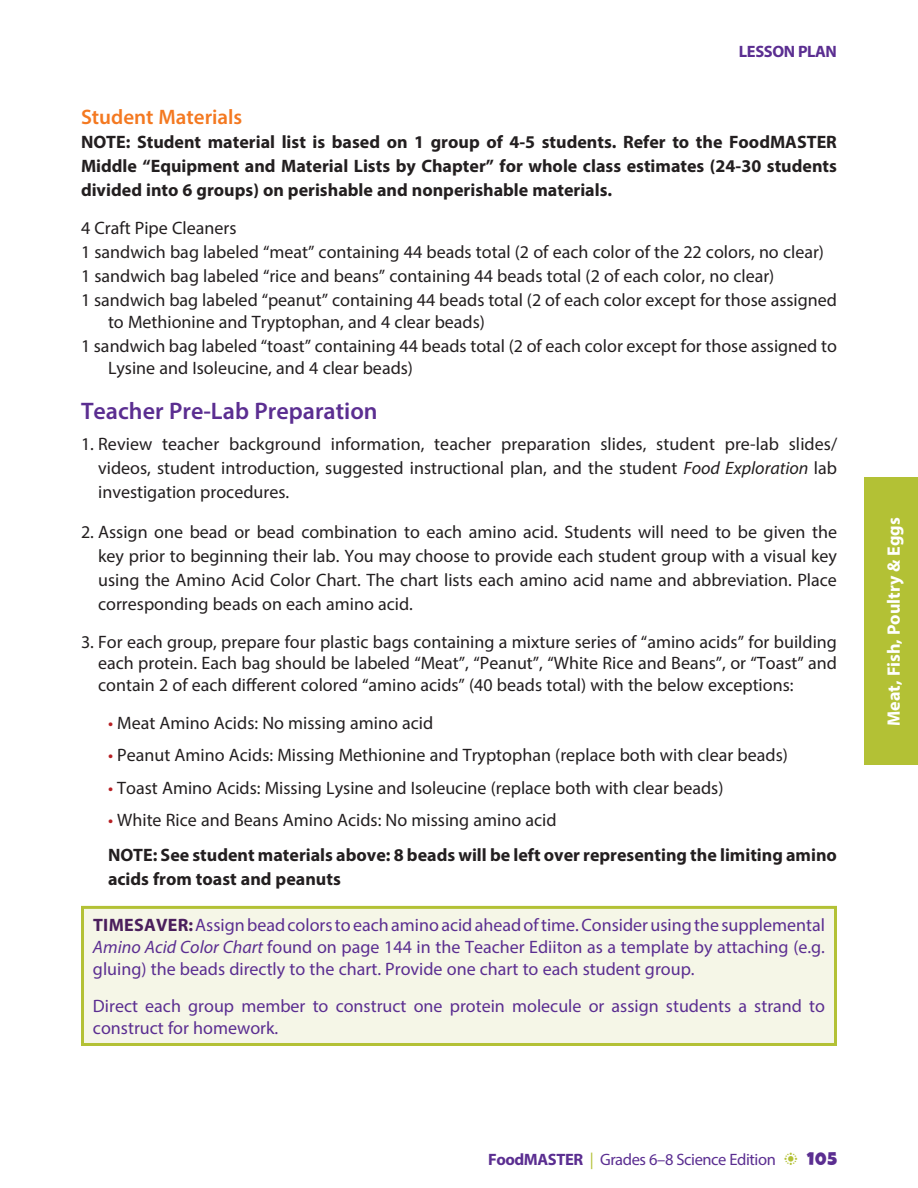
<style>
.page{position:relative;width:918px;height:1188px;background:#fff}
.page>*{position:absolute;margin:0;border:0;box-sizing:border-box;transform-origin:0 0}
.Lab_Sub_headers{font:600 24px "Myriad Pro";color:#5b2e91}
.Lab_Sub-Sub_Heads{font:600 21px "Myriad Pro";color:#f47921}
.body{font:18px/24px "Myriad Pro";color:#231f20;text-align:justify}
.body_list_level_1{font:18px/21.6px "Myriad Pro";color:#231f20}
.t1{font:18px/21.6px "Myriad Pro";color:#5b2e91;text-align:justify}
.body_list_level_2{font:18px "Myriad Pro";color:#231f20}
.body-2{font:700 18px/24px "Myriad Pro";color:#231f20;text-align:justify}
.body_list_level_2-2{font:700 18px/24px "Myriad Pro";color:#231f20}
.t2{font:700 18px "Myriad Pro";color:#fff}
.t3{font:16.5px "Myriad Pro";letter-spacing:-.025em;color:#5b2e91}
.t4{font:700 16.5px "Myriad Pro";letter-spacing:-.025em;color:#5b2e91}
.s1{font-style:italic}
.s2{color:#b62024}
.s3{font-weight:700;color:#4a1f5c}
.s4{font-weight:700}
.s5{color:#b3c135}
.s6{font-family:"Monotype Sorts";font-size:18px;color:#b3c135}
.s7{font-family:"Luckiest Guy";font-size:18px}
</style>
<div class="page">
<div style="left:864px;top:477px;width:54px;height:287px;background:#b3c135"></div>
<div style="left:82px;top:907px;width:754px;height:137px;background:#f5f6e7"></div>
<div style="left:81px;top:906px;width:756px;height:140px;border:3px solid #b3c135"></div>
<p class="t4" style="left:739px;top:41px;width:100px">LESSON PLAN</p>
<p class="Lab_Sub-Sub_Heads" style="left:81px;top:103px;width:163px">Student Materials</p>
<p class="body-2" style="left:81px;top:129px;width:758px">NOTE: Student material list is based on 1 group of 4-5 students. Refer to the FoodMASTER Middle “Equipment and Material Lists by Chapter” for whole class estimates (24-30 students divided into 6 groups) on perishable and nonperishable materials.</p>
<p class="body_list_level_1" style="left:81px;top:216px;width:157px">4 Craft Pipe Cleaners</p>
<p class="body_list_level_1" style="left:81px;top:241px;width:745px">1 sandwich bag labeled “meat” containing 44 beads total (2 of each color of the 22 colors, no clear)</p>
<p class="body_list_level_1" style="left:81px;top:265px;width:695px">1 sandwich bag labeled “rice and beans” containing 44 beads total (2 of each color, no clear)</p>
<p class="body_list_level_1" style="left:108px;top:289px;width:731px;text-indent:-27px">1 sandwich bag labeled “peanut” containing 44 beads total (2 of each color except for those assigned to Methionine and Tryptophan, and 4 clear beads)</p>
<p class="body_list_level_1" style="left:108px;top:335px;width:730px;text-indent:-27px">1 sandwich bag labeled “toast” containing 44 beads total (2 of each color except for those assigned to<br>Lysine and Isoleucine, and 4 clear beads)</p>
<p class="Lab_Sub_headers" style="left:81px;top:396px;width:298px">Teacher Pre-Lab Preparation</p>
<p class="body" style="left:98px;top:431px;width:741px;text-indent:-17px">1. Review teacher background information, teacher preparation slides, student pre-lab slides/ videos, student introduction, suggested instructional plan, and the student <span class="s1">Food Exploration</span> lab investigation procedures.</p>
<p class="body" style="left:98px;top:520px;width:740px;text-indent:-17px">2. Assign one bead or bead combination to each amino acid. Students will need to be given the key prior to beginning their lab. You may choose to provide each student group with a visual key using the Amino Acid Color Chart. The chart lists each amino acid name and abbreviation. Place corresponding beads on each amino acid.</p>
<p class="body" style="left:98px;top:631px;width:740px;line-height:21.6px;text-indent:-17px">3. For each group, prepare four plastic bags containing a mixture series of “amino acids” for building each protein. Each bag should be labeled “Meat”, “Peanut”, “White Rice and Beans”, or “Toast” and contain 2 of each different colored “amino acids” (40 beads total) with the below exceptions:</p>
<p class="body_list_level_2" style="left:108px;top:712px;width:327px"><span class="s2">•</span> Meat Amino Acids: No missing amino acid</p>
<p class="body_list_level_2" style="left:108px;top:744px;width:681px"><span class="s2">•</span> Peanut Amino Acids: Missing Methionine and Tryptophan (replace both with clear beads)</p>
<p class="body_list_level_2" style="left:108px;top:776px;width:617px"><span class="s2">•</span> Toast Amino Acids: Missing Lysine and Isoleucine (replace both with clear beads)</p>
<p class="body_list_level_2" style="left:108px;top:809px;width:450px"><span class="s2">•</span> White Rice and Beans Amino Acids: No missing amino acid</p>
<p class="body_list_level_2-2" style="left:108px;top:842px;width:730px">NOTE: See student materials above: 8 beads will be left over representing the limiting amino acids from toast and peanuts</p>
<p class="t1" style="left:93px;top:914px;width:734px"><span class="s3">TIMESAVER:</span> Assign bead colors to each amino acid ahead of time. Consider using the supplemental <span class="s1">Amino Acid Color Chart</span> found on page 144 in the Teacher Ediiton as a template by attaching (e.g. gluing) the beads directly to the chart. Provide one chart to each student group.</p>
<p class="t1" style="left:93px;top:995px;width:734px">Direct each group member to construct one protein molecule or assign students a strand to construct for homework.</p>
<p class="t3" style="left:488px;top:1149px;width:350px"><span class="s4">FoodMASTER</span> <span class="s5">|</span> Grades 6–8 Science Edition <span class="s6">b</span> <span class="s7">105</span></p>
<p class="t2" style="left:882px;top:726px;width:210px;rotate:-90deg">Meat, Fish, Poultry &amp; Eggs</p>
</div>
